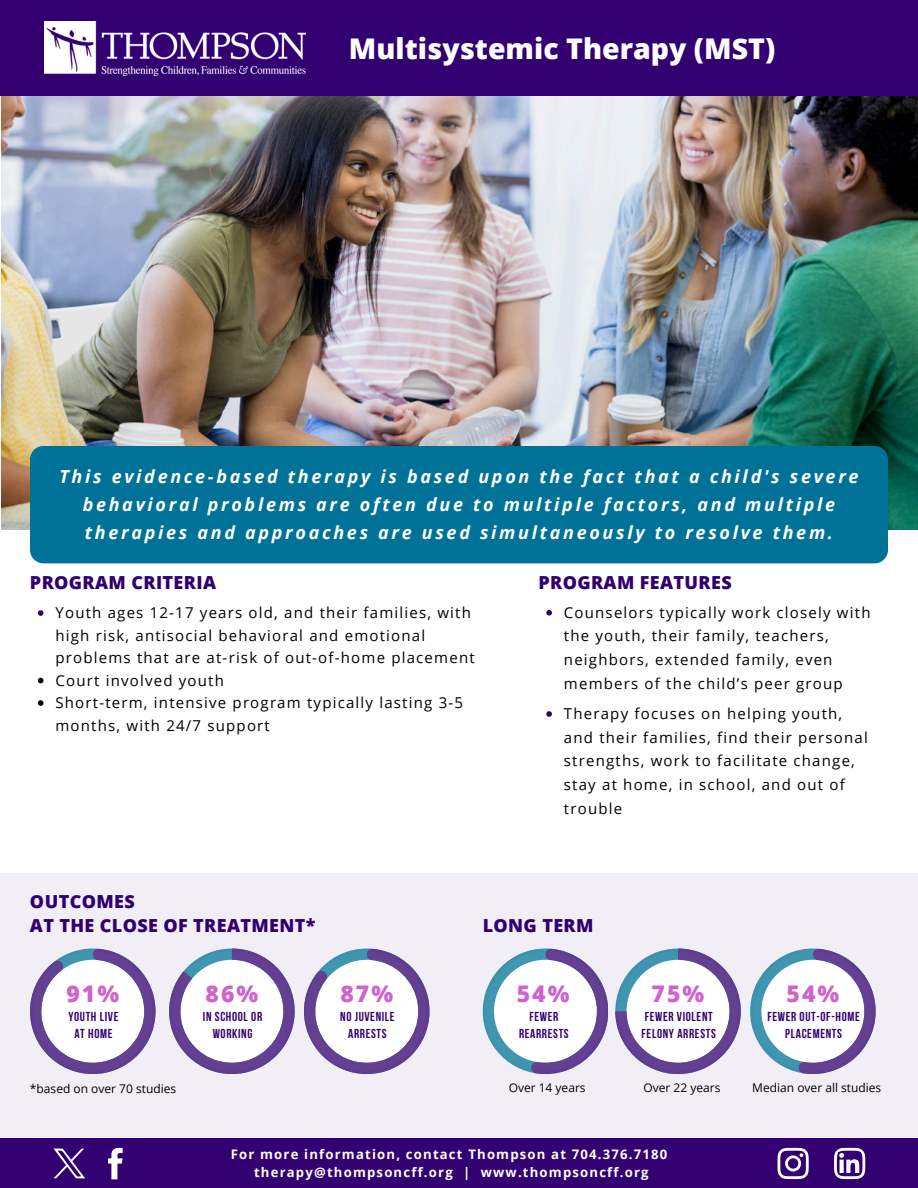
<style>
.page{position:relative;width:918px;height:1188px;background:#fff}
.page>*{position:absolute;margin:0;border:0;box-sizing:border-box;transform-origin:0 0}
.t1{font:800 28.5px "Open Sans";color:#fff}
.t2{font:800 22.95px "Open Sans";letter-spacing:.09em;color:#cf63ce}
.t3{font:italic 700 18px/28.2px "Open Sans";letter-spacing:.15em;color:#fff;text-align:center}
.t4{font:800 18px/24.8px "Open Sans";letter-spacing:.02em;color:#31006f}
.t5{font:15px/23.7px "Open Sans";letter-spacing:.08em;color:#000}
.t6{font:700 13.2px/18.1px "Open Sans";letter-spacing:.09em;color:#fff;text-align:center}
.t7{font:700 12.9px/17.2px "Bebas Neue";letter-spacing:.05em;color:#31006f;text-align:center}
.t8{font:12px "Open Sans";color:#000}
</style>
<div class="page">
<img style="left:1px;top:95px;width:917px;height:434px">
<div style="left:0;top:0;width:918px;height:95px;background:#330072"></div>
<img style="left:45px;top:22px;width:261px;height:54px">
<div style="left:0;top:873px;width:918px;height:307px;background:#f1eef5"></div>
<div style="left:0;top:1139px;width:918px;height:49px;background:#330072"></div>
<svg style="left:108px;top:1148px;width:15px;height:31px"></svg>
<svg style="left:778px;top:1148px;width:31px;height:31px"></svg>
<svg style="left:834px;top:1148px;width:31px;height:31px"></svg>
<div style="left:30px;top:446px;width:858px;height:117px;background:#007297;border-radius:14px"></div>
<svg style="left:30px;top:949px;width:126px;height:125px"></svg>
<svg style="left:169px;top:949px;width:126px;height:125px"></svg>
<svg style="left:304px;top:949px;width:126px;height:125px"></svg>
<svg style="left:483px;top:949px;width:125px;height:125px"></svg>
<svg style="left:615px;top:949px;width:126px;height:125px"></svg>
<svg style="left:750px;top:949px;width:126px;height:125px"></svg>
<svg style="left:38px;top:610px;width:5px;height:6px"></svg>
<svg style="left:38px;top:678px;width:5px;height:5px"></svg>
<svg style="left:38px;top:700px;width:5px;height:6px"></svg>
<svg style="left:546px;top:610px;width:6px;height:6px"></svg>
<svg style="left:546px;top:711px;width:6px;height:6px"></svg>
<svg style="left:54px;top:1148px;width:31px;height:31px"></svg>
<p class="t1" style="left:349px;top:29px;width:428px">Multisystemic Therapy (MST)</p>
<p class="t3" style="left:59px;top:462px;width:801px">This evidence-based therapy is based upon the fact that a child's severe behavioral problems are often due to multiple factors, and multiple therapies and approaches are used simultaneously to resolve them.</p>
<h2 class="t4" style="left:30px;top:570px;width:188px">PROGRAM CRITERIA</h2>
<p class="t4" style="left:538px;top:570px;width:195px">PROGRAM FEATURES</p>
<p class="t5" style="left:55px;top:601px;width:421px;line-height:22.5px">Youth ages 12-17 years old, and their families, with high risk, antisocial behavioral and emotional problems that are at-risk of out-of-home placement</p>
<h3 class="t5" style="left:55px;top:668px;width:170px">Court involved youth</h3>
<h2 class="t5" style="left:55px;top:691px;width:409px;line-height:22.5px">Short-term, intensive program typically lasting 3-5 months, with 24/7 support</h2>
<p class="t5" style="left:564px;top:600px;width:308px">Counselors typically work closely with the youth, their family, teachers, neighbors, extended family, even members of the child’s peer group</p>
<p class="t5" style="left:564px;top:701px;width:305px">Therapy focuses on helping youth, and their families, find their personal strengths, work to facilitate change, stay at home, in school, and out of trouble</p>
<p class="t4" style="left:30px;top:888px;width:287px">OUTCOMES<br>AT THE CLOSE OF TREATMENT*</p>
<p class="t2" style="left:66px;top:977px;width:54px">91%</p>
<p class="t7" style="left:68px;top:1009px;width:52px">YOUTH LIVE<br>AT HOME</p>
<h2 class="t8" style="left:30px;top:1081px;width:148px">*based on over 70 studies</h2>
<p class="t2" style="left:206px;top:977px;width:54px">86%</p>
<p class="t7" style="left:203px;top:1009px;width:61px">IN SCHOOL OR<br>WORKING</p>
<p class="t2" style="left:340px;top:977px;width:54px">87%</p>
<p class="t7" style="left:340px;top:1009px;width:56px">NO JUVENILE<br>ARRESTS</p>
<h2 class="t4" style="left:483px;top:913px;width:112px">LONG TERM</h2>
<h5 class="t2" style="left:517px;top:977px;width:54px">54%</h5>
<h5 class="t7" style="left:519px;top:1009px;width:51px">FEWER<br>REARRESTS</h5>
<h5 class="t2" style="left:652px;top:977px;width:54px">75%</h5>
<h5 class="t7" style="left:645px;top:1009px;width:70px">FEWER VIOLENT</h5>
<h5 class="t7" style="left:642px;top:1026px;width:76px">FELONY ARRESTS</h5>
<h5 class="t2" style="left:786px;top:977px;width:54px">54%</h5>
<h5 class="t7" style="left:767px;top:1009px;width:94px">FEWER OUT-OF-HOME<br>PLACEMENTS</h5>
<p class="t8" style="left:509px;top:1079px;width:78px">Over 14 years</p>
<h5 class="t8" style="left:644px;top:1079px;width:78px">Over 22 years</h5>
<h5 class="t8" style="left:752px;top:1079px;width:131px">Median over all studies</h5>
<p class="t6" style="left:231px;top:1145px;width:438px">For more information, contact Thompson at 704.376.7180 therapy@thompsoncff.org | www.thompsoncff.org</p>
</div>
